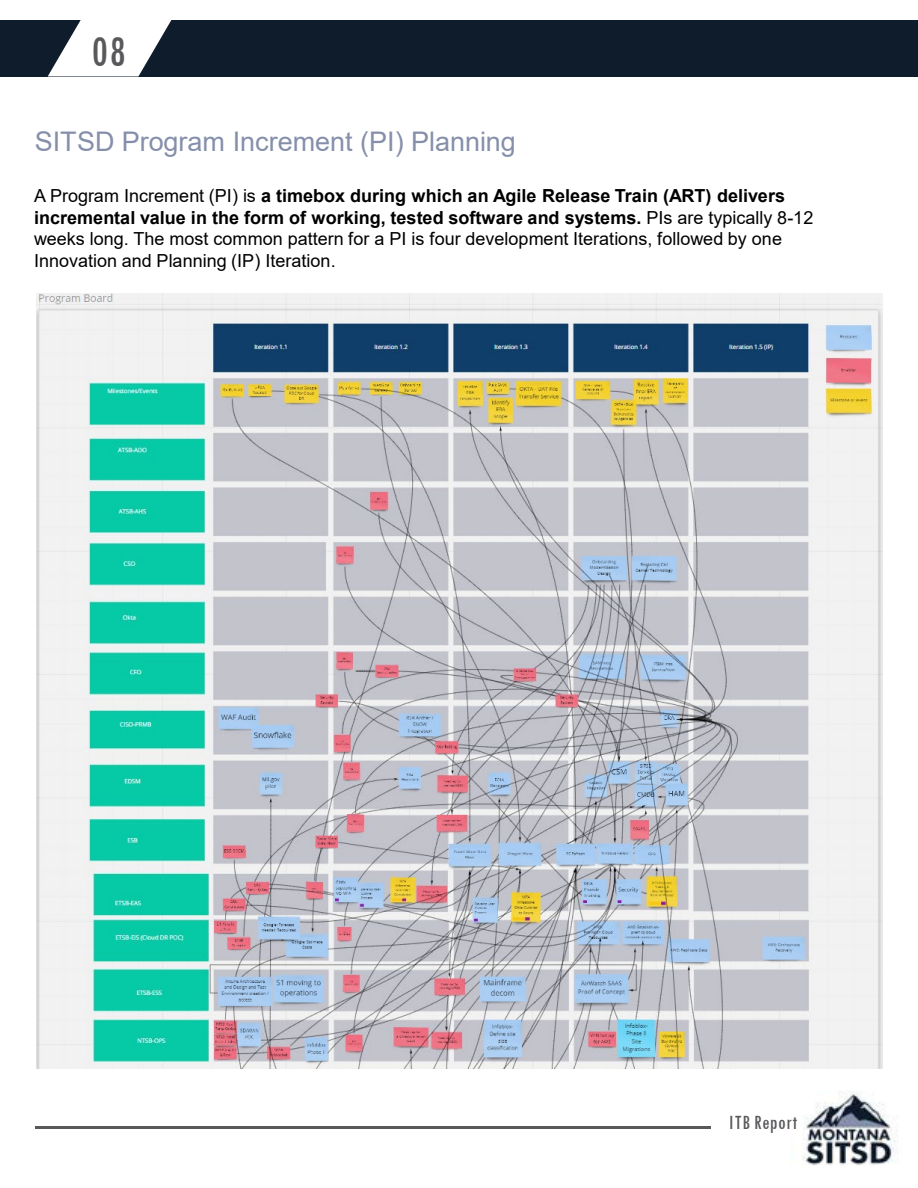
<style>
.page{position:relative;width:918px;height:1188px;background:#fff}
.page>*{position:absolute;margin:0;border:0;box-sizing:border-box;transform-origin:0 0}
.t1{font:condensed 45px "Tw Cen";color:#59595c}
.t2{font:27px "Arial";color:#858faa}
.t3{font:condensed 21px "Tw Cen";letter-spacing:.02em;color:#59595c}
.t4{font:18px/21.6px "Arial";letter-spacing:.005em;color:#000}
.s1{font-weight:700}
</style>
<div class="page">
<div style="left:0;top:20px;width:918px;height:56px;background:#0f1c2c"></div>
<svg style="left:48px;top:20px;width:124px;height:56px"></svg>
<hr style="left:35px;top:1126px;width:676px;height:3px;background:#59595c">
<img style="left:802px;top:1092px;width:95px;height:73px">
<img style="left:37px;top:294px;width:845px;height:774px">
<p class="t1" style="left:91px;top:24px;width:36px">08</p>
<p class="t2" style="left:35px;top:123px;width:483px">SITSD Program Increment (PI) Planning</p>
<p class="t4" style="left:34px;top:185px;width:781px">A Program Increment (PI) is <span class="s1">a timebox during which an Agile Release Train (ART) delivers incremental value in the form of working, tested software and systems.</span> PIs are typically 8-12 weeks long. The most common pattern for a PI is four development Iterations, followed by one Innovation and Planning (IP) Iteration.</p>
<p class="t3" style="left:729px;top:1110px;width:70px">ITB Report</p>
</div>
